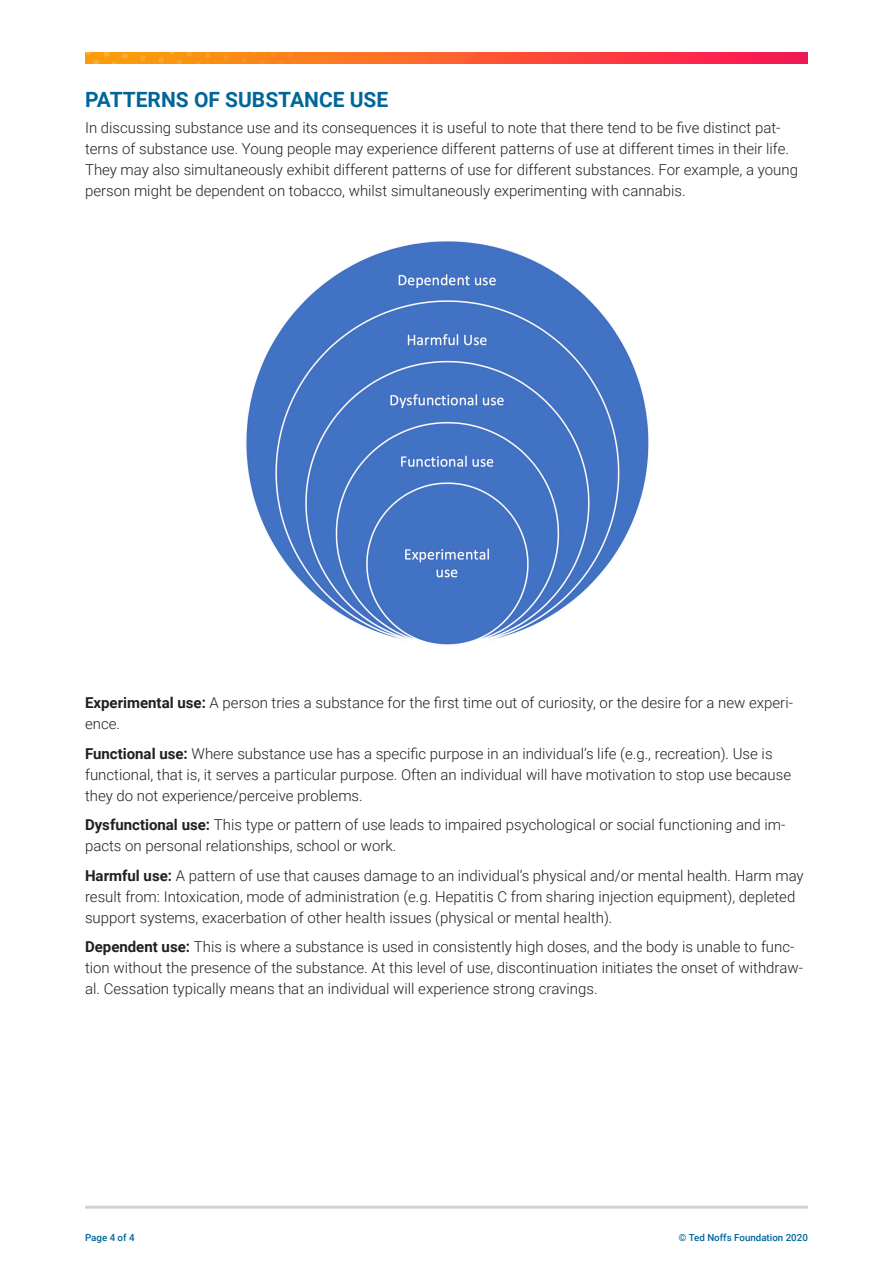
<style>
.page{position:relative;width:893px;height:1263px;background:#fff}
.page>*{position:absolute;margin:0;border:0;box-sizing:border-box;transform-origin:0 0}
.SUBHEAD{font:700 21px "Roboto";color:#069}
.MAIN_TEXT{font:300 15px/21px "Roboto";color:#231f20}
.t1{font:500 9.75px "Roboto";color:#069}
.s1{font-weight:700}
</style>
<div class="page">
<img style="left:85px;top:53px;width:723px;height:10px">
<img style="left:246px;top:241px;width:403px;height:404px">
<hr style="left:85px;top:1206px;width:723px;height:3px;background:#d1d2d4">
<p class="SUBHEAD" style="left:85px;top:85px;width:305px">PATTERNS OF SUBSTANCE USE</p>
<p class="MAIN_TEXT" style="left:85px;top:116px;width:714px">In discussing substance use and its consequences it is useful to note that there tend to be five distinct pat&shy;terns of substance use. Young people may experience different patterns of use at different times in their life.<br>They may also simultaneously exhibit different patterns of use for different substances. For example, a young person might be dependent on tobacco, whilst simultaneously experimenting with cannabis.</p>
<p class="MAIN_TEXT" style="left:85px;top:692px;width:709px"><span class="s1">Experimental use:</span> A person tries a substance for the first time out of curiosity, or the desire for a new experi&shy;ence.</p>
<p class="MAIN_TEXT" style="left:85px;top:742px;width:708px"><span class="s1">Functional use:</span> Where substance use has a specific purpose in an individual’s life (e.g., recreation). Use is functional, that is, it serves a particular purpose. Often an individual will have motivation to stop use because they do not experience/perceive problems.</p>
<p class="MAIN_TEXT" style="left:85px;top:814px;width:702px"><span class="s1">Dysfunctional use:</span> This type or pattern of use leads to impaired psychological or social functioning and im&shy;pacts on personal relationships, school or work.</p>
<p class="MAIN_TEXT" style="left:85px;top:864px;width:720px"><span class="s1">Harmful use:</span> A pattern of use that causes damage to an individual’s physical and/or mental health. Harm may result from: Intoxication, mode of administration (e.g. Hepatitis C from sharing injection equipment), depleted support systems, exacerbation of other health issues (physical or mental health).</p>
<p class="MAIN_TEXT" style="left:85px;top:936px;width:719px"><span class="s1">Dependent use:</span> This is where a substance is used in consistently high doses, and the body is unable to func&shy;tion without the presence of the substance. At this level of use, discontinuation initiates the onset of withdraw&shy;al. Cessation typically means that an individual will experience strong cravings.</p>
<p class="t1" style="left:85px;top:1230px;width:51px">Page 4 of 4</p>
<p class="t1" style="left:679px;top:1230px;width:130px">© Ted Noffs Foundation 2020</p>
</div>
